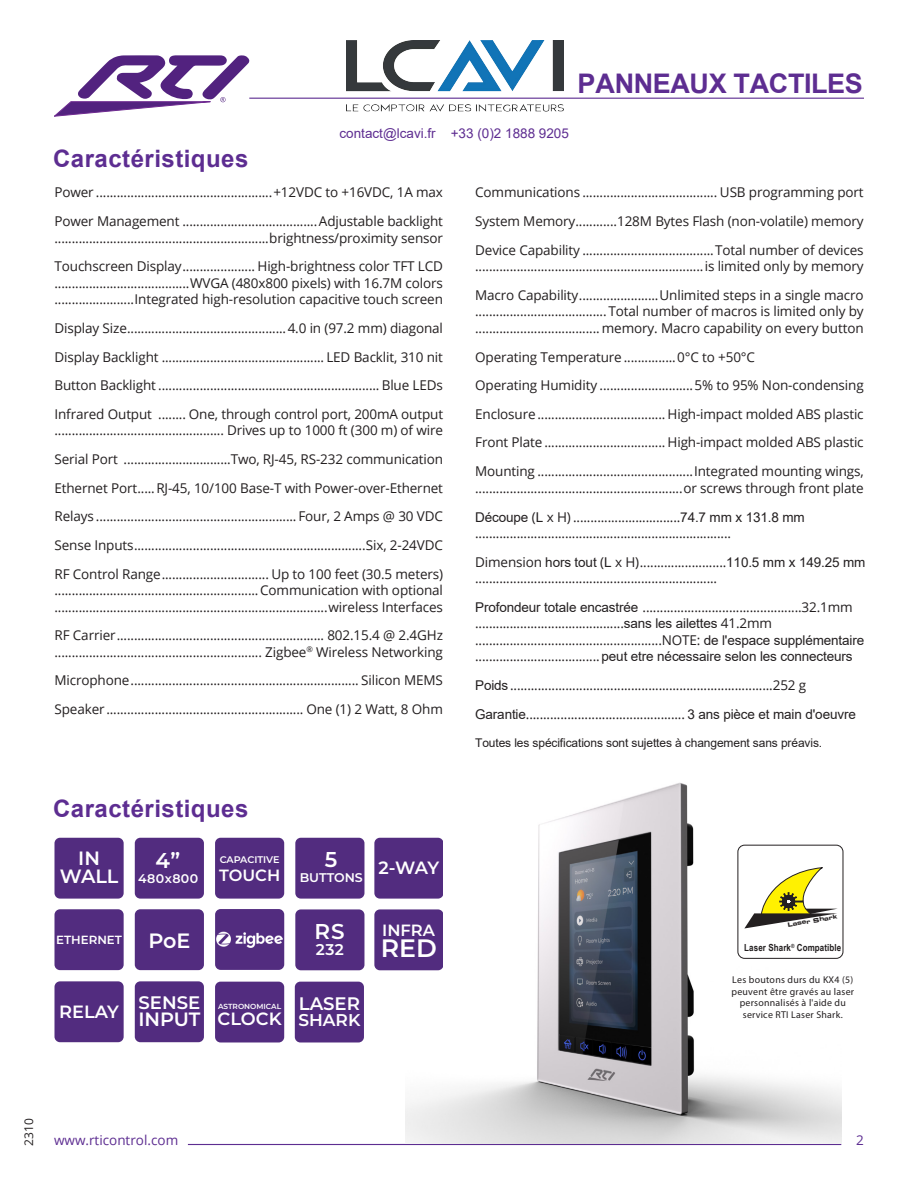
<style>
.page{position:relative;width:918px;height:1188px;background:#fff}
.page>*{position:absolute;margin:0;border:0;box-sizing:border-box;transform-origin:0 0}
.t1{font:700 27px "Arial";letter-spacing:-.015em;color:#5d2d91}
.t2{font:600 25.2px "Montserrat";color:#fff}
.t3{font:700 24px "Arial";letter-spacing:.02em;color:#5d2d91}
.t4{font:600 21.45px "Montserrat";color:#fff}
.t5{font:600 20.7px "Montserrat";color:#fff}
.t6{font:600 19.2px/17.7px "Montserrat";color:#fff;text-align:center}
.t7{font:600 18.15px "Montserrat";color:#fff}
.t8{font:600 17.7px "Montserrat";color:#fff}
.t9{font:600 16.95px "Montserrat";color:#fff}
.t10{font:600 16.35px "Montserrat";color:#fff}
.t11{font:600 15.6px "Montserrat";color:#fff}
.t12{font:13.5px/16.5px "Open Sans";letter-spacing:-.01em;color:#231f20}
.t13{font:13.5px "Arial";color:#5e2d91}
.t14{font:13.5px "Open Sans";color:#5d2d91}
.t15{font:600 12.6px "Montserrat";color:#fff}
.t16{font:600 12.6px "Montserrat";letter-spacing:.02em;color:#fff}
.t17{font:12px "Arial";letter-spacing:-.01em;color:#231f20}
.t18{font:12px "Open Sans";color:#231f20}
.t19{font:600 11.85px "Montserrat";color:#fff}
.t20{font:9.9px/11.7px "Myriad Pro";letter-spacing:.025em;color:#231f20;text-align:center}
.t21{font:700 9.75px "Arial Narrow";letter-spacing:.01em;color:#231f20}
.t22{font:600 9.6px "Montserrat";letter-spacing:-.005em;color:#fff}
.t23{font:600 7.35px "Montserrat";color:#fff}
.t24{font:6px "Eurostile Bold Extended Two";color:#231f20}
.s1{font-family:"Arial"}
</style>
<div class="page">
<svg style="left:54px;top:55px;width:195px;height:61px"></svg>
<hr style="left:249px;top:98px;width:615px;height:1px;background:#5d2d91">
<hr style="left:188px;top:1144px;width:653px;height:1px;background:#5d2d91">
<img style="left:405px;top:783px;width:436px;height:361px">
<div style="left:135px;top:838px;width:69px;height:61px;background:#522c7f;border-radius:6px"></div>
<div style="left:54px;top:838px;width:70px;height:61px;background:#522c7f;border-radius:6px"></div>
<div style="left:295px;top:838px;width:69px;height:61px;background:#522c7f;border-radius:6px"></div>
<div style="left:374px;top:838px;width:69px;height:61px;background:#522c7f;border-radius:6px"></div>
<div style="left:54px;top:909px;width:70px;height:61px;background:#522c7f;border-radius:6px"></div>
<div style="left:135px;top:909px;width:69px;height:61px;background:#522c7f;border-radius:6px"></div>
<div style="left:215px;top:909px;width:69px;height:61px;background:#522c7f;border-radius:6px"></div>
<img style="left:216px;top:931px;width:66px;height:17px">
<div style="left:295px;top:909px;width:69px;height:61px;background:#522c7f;border-radius:6px"></div>
<div style="left:374px;top:909px;width:69px;height:61px;background:#522c7f;border-radius:6px"></div>
<div style="left:54px;top:981px;width:70px;height:61px;background:#522c7f;border-radius:6px"></div>
<div style="left:135px;top:981px;width:69px;height:61px;background:#522c7f;border-radius:6px"></div>
<div style="left:295px;top:982px;width:69px;height:60px;background:#522c7f;border-radius:6px"></div>
<div style="left:215px;top:982px;width:69px;height:60px;background:#522c7f;border-radius:6px"></div>
<div style="left:215px;top:838px;width:69px;height:61px;background:#522c7f;border-radius:6px"></div>
<svg style="left:744px;top:867px;width:94px;height:61px"></svg>
<div style="left:738px;top:845px;width:105px;height:114px;border:1px solid #231f20;border-radius:7px"></div>
<img style="left:346px;top:41px;width:218px;height:70px">
<p class="t3" style="left:53px;top:142px;width:197px">Caractéristiques</p>
<h1 class="t1" style="left:578px;top:65px;width:287px">PANNEAUX TACTILES</h1>
<p class="t13" style="left:340px;top:124px;width:231px">contact@lcavi.fr +33 (0)2 1888 9205</p>
<p class="t12" style="left:54px;top:184px;width:390px">Power ...................................................+12VDC to +16VDC, 1A max</p>
<p class="t12" style="left:54px;top:213px;width:390px">Power Management .......................................Adjustable backlight ..............................................................brightness/proximity sensor</p>
<p class="t12" style="left:55px;top:258px;width:390px;text-align:justify">Touchscreen Display..................... High-brightness color TFT LCD .......................................WVGA (480x800 pixels) with 16.7M colors .......................Integrated high-resolution capacitive touch screen</p>
<p class="t12" style="left:55px;top:319px;width:390px">Display Size..............................................4.0 in (97.2 mm) diagonal</p>
<p class="t12" style="left:55px;top:348px;width:390px">Display Backlight ............................................... LED Backlit, 310 nit</p>
<p class="t12" style="left:55px;top:377px;width:390px">Button Backlight ................................................................ Blue LEDs</p>
<p class="t12" style="left:54px;top:405px;width:390px">Infrared Output ........ One, through control port, 200mA output ................................................. Drives up to 1000 ft (300 m) of wire</p>
<p class="t12" style="left:54px;top:450px;width:390px">Serial Port ...............................Two, RJ-45, RS-232 communication</p>
<p class="t12" style="left:54px;top:479px;width:390px">Ethernet Port.....RJ-45, 10/100 Base-T with Power-over-Ethernet</p>
<p class="t12" style="left:55px;top:508px;width:390px">Relays .......................................................... Four, 2 Amps @ 30 VDC</p>
<p class="t12" style="left:54px;top:536px;width:390px">Sense Inputs...................................................................Six, 2-24VDC</p>
<p class="t12" style="left:54px;top:565px;width:390px;text-align:justify">RF Control Range............................... Up to 100 feet (30.5 meters) ...........................................................Communication with optional ...............................................................................wireless Interfaces</p>
<p class="t12" style="left:54px;top:627px;width:390px">RF Carrier............................................................ 802.15.4 @ 2.4GHz ............................................................ Zigbee<sup>®</sup> Wireless Networking</p>
<p class="t12" style="left:54px;top:672px;width:390px">Microphone.................................................................. Silicon MEMS</p>
<p class="t12" style="left:54px;top:701px;width:390px">Speaker ......................................................... One (1) 2 Watt, 8 Ohm</p>
<p class="t3" style="left:53px;top:791px;width:197px">Caractéristiques</p>
<p class="t6" style="left:60px;top:849px;width:60px">IN<br>WALL</p>
<p class="t4" style="left:325px;top:844px;width:14px">5</p>
<p class="t4" style="left:155px;top:845px;width:26px">4”</p>
<p class="t16" style="left:138px;top:869px;width:62px">480x800</p>
<p class="t22" style="left:220px;top:853px;width:61px">CAPACITIVE</p>
<p class="t10" style="left:219px;top:864px;width:63px">TOUCH</p>
<p class="t15" style="left:300px;top:869px;width:141px">BUTTONS <sup>2-WAY</sup></p>
<p class="t19" style="left:56px;top:931px;width:67px">ETHERNET</p>
<p class="t5" style="left:148px;top:926px;width:44px">PoE</p>
<p class="t8" style="left:59px;top:999px;width:61px">RELAY</p>
<p class="t7" style="left:138px;top:990px;width:63px">SENSE</p>
<p class="t6" style="left:138px;top:1010px;width:64px">INPUT</p>
<p class="t23" style="left:218px;top:1001px;width:65px">ASTRONOMICAL</p>
<p class="t8" style="left:218px;top:1006px;width:66px">CLOCK</p>
<p class="t4" style="left:315px;top:917px;width:31px">RS</p>
<p class="t11" style="left:316px;top:939px;width:30px">232</p>
<p class="t7" style="left:299px;top:991px;width:63px">LASER</p>
<p class="t9" style="left:298px;top:1008px;width:64px">SHARK</p>
<p class="t10" style="left:382px;top:918px;width:54px">INFRA</p>
<p class="t2" style="left:381px;top:930px;width:58px">RED</p>
<p class="t12" style="left:475px;top:184px;width:390px">Communications ....................................... USB programming port</p>
<p class="t12" style="left:475px;top:213px;width:390px">System Memory............128M Bytes Flash (non-volatile) memory</p>
<p class="t12" style="left:475px;top:241px;width:390px">Device Capability ......................................Total number of devices ..................................................................is limited only by memory</p>
<p class="t12" style="left:475px;top:286px;width:390px;text-align:justify">Macro Capability.......................Unlimited steps in a single macro ......................................Total number of macros is limited only by .................................... memory. Macro capability on every button</p>
<p class="t12" style="left:475px;top:348px;width:281px">Operating Temperature ...............0°C to +50°C</p>
<p class="t12" style="left:475px;top:377px;width:390px">Operating Humidity ...........................5% to 95% Non-condensing</p>
<p class="t12" style="left:475px;top:405px;width:390px">Enclosure..................................... High-impact molded ABS plastic</p>
<p class="t12" style="left:475px;top:434px;width:390px">Front Plate ................................... High-impact molded ABS plastic</p>
<p class="t12" style="left:475px;top:463px;width:390px">Mounting .............................................Integrated mounting wings, ............................................................or screws through front plate</p>
<p class="t12" style="left:475px;top:508px;width:331px"><span class="s1">Découpe</span> (<span class="s1">L</span> x H) ...............................<span class="s1">74.7 mm x 131.8 mm </span>..........................................................................</p>
<p class="t12" style="left:475px;top:553px;width:392px">Dimension <span class="s1">hors tout</span> (<span class="s1">L</span> x H).........................<span class="s1">110.5 mm x 149.25 mm </span>......................................................................</p>
<p class="t12" style="left:475px;top:598px;width:391px"><span class="s1">Profondeur totale encastrée</span> ..............................................32.1mm ...........................................<span class="s1">sans les ailettes</span> 41.2mm ......................................................NOTE: <span class="s1">de l'espace supplémentaire </span>....................................<span class="s1">peut etre nécessaire selon les connecteurs</span></p>
<p class="t12" style="left:475px;top:677px;width:333px"><span class="s1">Poids</span>............................................................................252 g</p>
<p class="t12" style="left:475px;top:705px;width:382px"><span class="s1">Garantie</span>.............................................. <span class="s1">3 ans pièce et main d'oeuvre</span></p>
<p class="t17" style="left:475px;top:735px;width:349px">Toutes les spécifications sont sujettes à changement sans préavis.</p>
<p class="t24" style="left:787px;top:921px;width:52px;rotate:-10deg">Laser Shark</p>
<p class="t21" style="left:744px;top:940px;width:99px">Laser Shark<sup>®</sup> Compatible</p>
<p class="t20" style="left:731px;top:974px;width:124px">Les boutons durs du KX4 (5) peuvent être gravés au laser personnalisés à l'aide du service RTI Laser Shark.</p>
<p class="t18" style="left:20px;top:1146px;width:29px;rotate:-90deg">2310</p>
<p class="t14" style="left:54px;top:1130px;width:126px">www.rticontrol.com</p>
<p class="t14" style="left:856px;top:1130px;width:9px">2</p>
</div>
